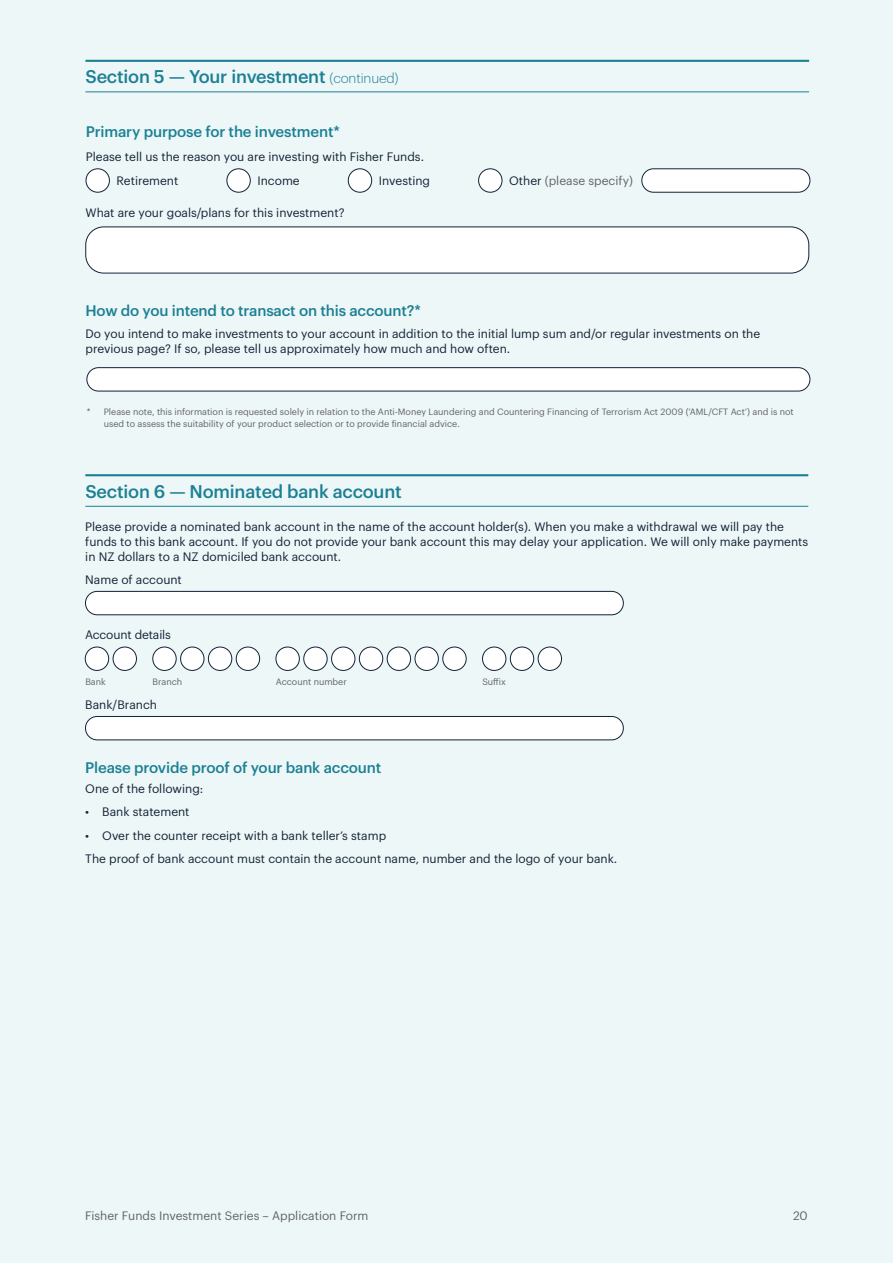
<style>
.page{position:relative;width:893px;height:1263px;background:#edf7f7}
.page>*{position:absolute;margin:0;border:0;box-sizing:border-box;transform-origin:0 0}
.Subheader_12pt_-_lined{font:500 18px "Graphik";letter-spacing:-.01em;color:#1c8095}
.Subheader_10pt{font:500 15px "Graphik";letter-spacing:-.01em;color:#1c8095}
.Body_8pt{font:12px/15px "Graphik";color:#132238}
.Body_8pt-2{font:12px "Graphik";color:#636366}
.Details_6pt{font:9px/12px "Graphik";color:#636366}
.s1{font-weight:300;font-size:13.5px}
.s2{color:#132238}
</style>
<div class="page">
<div style="left:86px;top:227px;width:723px;height:46px;background:#fff;border-radius:18px"></div>
<div style="left:86px;top:227px;width:723px;height:46px;border:1px solid #132238;border-radius:18px"></div>
<div style="left:86px;top:169px;width:23px;height:23px;background:#fff;border-radius:50%"></div>
<div style="left:86px;top:169px;width:24px;height:23px;border:1px solid #132238;border-radius:50%"></div>
<div style="left:227px;top:169px;width:23px;height:23px;background:#fff;border-radius:50%"></div>
<div style="left:227px;top:169px;width:23px;height:23px;border:1px solid #132238;border-radius:50%"></div>
<div style="left:348px;top:169px;width:24px;height:23px;background:#fff;border-radius:50%"></div>
<div style="left:348px;top:169px;width:24px;height:23px;border:1px solid #132238;border-radius:50%"></div>
<div style="left:479px;top:169px;width:23px;height:23px;background:#fff;border-radius:50%"></div>
<div style="left:478px;top:169px;width:24px;height:23px;border:1px solid #132238;border-radius:50%"></div>
<div style="left:642px;top:169px;width:168px;height:23px;background:#fff;border-radius:12px"></div>
<div style="left:642px;top:169px;width:168px;height:23px;border:1px solid #132238;border-radius:12px"></div>
<div style="left:87px;top:368px;width:723px;height:23px;background:#fff;border-radius:12px"></div>
<div style="left:87px;top:367px;width:723px;height:24px;border:1px solid #132238;border-radius:12px"></div>
<hr style="left:85px;top:60px;width:724px;height:2px;background:#1c8095">
<hr style="left:85px;top:92px;width:724px;height:1px;background:#1c8095">
<hr style="left:85px;top:474px;width:723px;height:2px;background:#1c8095">
<hr style="left:85px;top:506px;width:723px;height:1px;background:#1c8095">
<div style="left:85px;top:591px;width:538px;height:24px;background:#fff;border-radius:12px"></div>
<div style="left:85px;top:591px;width:539px;height:24px;border:1px solid #132238;border-radius:12px"></div>
<div style="left:85px;top:716px;width:538px;height:24px;background:#fff;border-radius:12px"></div>
<div style="left:85px;top:716px;width:539px;height:24px;border:1px solid #132238;border-radius:12px"></div>
<div style="left:85px;top:647px;width:24px;height:23px;background:#fff;border-radius:50%"></div>
<div style="left:85px;top:647px;width:24px;height:24px;border:1px solid #132238;border-radius:50%"></div>
<div style="left:113px;top:647px;width:23px;height:23px;background:#fff;border-radius:50%"></div>
<div style="left:113px;top:647px;width:24px;height:24px;border:1px solid #132238;border-radius:50%"></div>
<div style="left:181px;top:647px;width:23px;height:23px;background:#fff;border-radius:50%"></div>
<div style="left:180px;top:647px;width:24px;height:24px;border:1px solid #132238;border-radius:50%"></div>
<div style="left:208px;top:647px;width:24px;height:23px;background:#fff;border-radius:50%"></div>
<div style="left:208px;top:647px;width:24px;height:24px;border:1px solid #132238;border-radius:50%"></div>
<div style="left:153px;top:647px;width:23px;height:23px;background:#fff;border-radius:50%"></div>
<div style="left:153px;top:647px;width:23px;height:24px;border:1px solid #132238;border-radius:50%"></div>
<div style="left:236px;top:647px;width:24px;height:23px;background:#fff;border-radius:50%"></div>
<div style="left:236px;top:647px;width:24px;height:24px;border:1px solid #132238;border-radius:50%"></div>
<div style="left:510px;top:647px;width:24px;height:23px;background:#fff;border-radius:50%"></div>
<div style="left:510px;top:647px;width:24px;height:24px;border:1px solid #132238;border-radius:50%"></div>
<div style="left:538px;top:647px;width:24px;height:23px;background:#fff;border-radius:50%"></div>
<div style="left:538px;top:647px;width:24px;height:24px;border:1px solid #132238;border-radius:50%"></div>
<div style="left:482px;top:647px;width:24px;height:23px;background:#fff;border-radius:50%"></div>
<div style="left:482px;top:647px;width:24px;height:24px;border:1px solid #132238;border-radius:50%"></div>
<div style="left:304px;top:647px;width:23px;height:23px;background:#fff;border-radius:50%"></div>
<div style="left:304px;top:647px;width:23px;height:24px;border:1px solid #132238;border-radius:50%"></div>
<div style="left:387px;top:647px;width:24px;height:23px;background:#fff;border-radius:50%"></div>
<div style="left:387px;top:647px;width:24px;height:24px;border:1px solid #132238;border-radius:50%"></div>
<div style="left:332px;top:647px;width:23px;height:23px;background:#fff;border-radius:50%"></div>
<div style="left:331px;top:647px;width:24px;height:24px;border:1px solid #132238;border-radius:50%"></div>
<div style="left:415px;top:647px;width:23px;height:23px;background:#fff;border-radius:50%"></div>
<div style="left:415px;top:647px;width:24px;height:24px;border:1px solid #132238;border-radius:50%"></div>
<div style="left:276px;top:647px;width:23px;height:23px;background:#fff;border-radius:50%"></div>
<div style="left:276px;top:647px;width:24px;height:24px;border:1px solid #132238;border-radius:50%"></div>
<div style="left:359px;top:647px;width:24px;height:23px;background:#fff;border-radius:50%"></div>
<div style="left:359px;top:647px;width:24px;height:24px;border:1px solid #132238;border-radius:50%"></div>
<div style="left:443px;top:647px;width:23px;height:23px;background:#fff;border-radius:50%"></div>
<div style="left:443px;top:647px;width:23px;height:24px;border:1px solid #132238;border-radius:50%"></div>
<p class="Subheader_12pt_-_lined" style="left:85px;top:63px;width:315px">Section 5 — Your investment <span class="s1">(continued)</span></p>
<p class="Subheader_10pt" style="left:86px;top:120px;width:256px">Primary purpose for the investment*</p>
<p class="Body_8pt" style="left:86px;top:148px;width:340px">Please tell us the reason you are investing with Fisher Funds.</p>
<p class="Body_8pt" style="left:117px;top:172px;width:63px">Retirement</p>
<p class="Body_8pt" style="left:257px;top:172px;width:44px">Income</p>
<p class="Body_8pt" style="left:379px;top:172px;width:53px">Investing</p>
<p class="Body_8pt-2" style="left:509px;top:171px;width:125px"><span class="s2">Other</span> (please specify)</p>
<p class="Body_8pt" style="left:86px;top:204px;width:261px">What are your goals/plans for this investment?</p>
<p class="Subheader_10pt" style="left:86px;top:300px;width:337px">How do you intend to transact on this account?*</p>
<p class="Body_8pt" style="left:86px;top:325px;width:676px">Do you intend to make investments to your account in addition to the initial lump sum and/or regular investments on the previous page? If so, please tell us approximately how much and how often.</p>
<p class="Details_6pt" style="left:104px;top:405px;width:692px;text-indent:-17px">* Please note, this information is requested solely in relation to the Anti-Money Laundering and Countering Financing of Terrorism Act 2009 (‘AML/CFT Act’) and is not used to assess the suitability of your product selection or to provide financial advice.</p>
<p class="Subheader_12pt_-_lined" style="left:85px;top:477px;width:318px">Section 6 — Nominated bank account</p>
<p class="Body_8pt" style="left:85px;top:518px;width:724px">Please provide a nominated bank account in the name of the account holder(s). When you make a withdrawal we will pay the funds to this bank account. If you do not provide your bank account this may delay your application. We will only make payments in NZ dollars to a NZ domiciled bank account.</p>
<p class="Body_8pt" style="left:85px;top:571px;width:98px">Name of account</p>
<p class="Body_8pt" style="left:85px;top:626px;width:87px">Account details</p>
<p class="Details_6pt" style="left:85px;top:674px;width:22px">Bank</p>
<p class="Details_6pt" style="left:153px;top:674px;width:31px">Branch</p>
<p class="Details_6pt" style="left:276px;top:674px;width:72px">Account number</p>
<p class="Details_6pt" style="left:482px;top:674px;width:25px">Suffix</p>
<p class="Body_8pt" style="left:85px;top:696px;width:73px">Bank/Branch</p>
<p class="Subheader_10pt" style="left:85px;top:756px;width:297px">Please provide proof of your bank account</p>
<p class="Body_8pt" style="left:85px;top:780px;width:120px">One of the following:</p>
<p class="Body_8pt" style="left:85px;top:803px;width:106px">• Bank statement</p>
<p class="Body_8pt" style="left:85px;top:827px;width:302px">• Over the counter receipt with a bank teller’s stamp</p>
<p class="Body_8pt" style="left:85px;top:850px;width:533px">The proof of bank account must contain the account name, number and the logo of your bank.</p>
<p class="Body_8pt-2" style="left:85px;top:1207px;width:285px">Fisher Funds Investment Series – Application Form</p>
<p class="Body_8pt-2" style="left:793px;top:1207px;width:16px">20</p>
</div>
